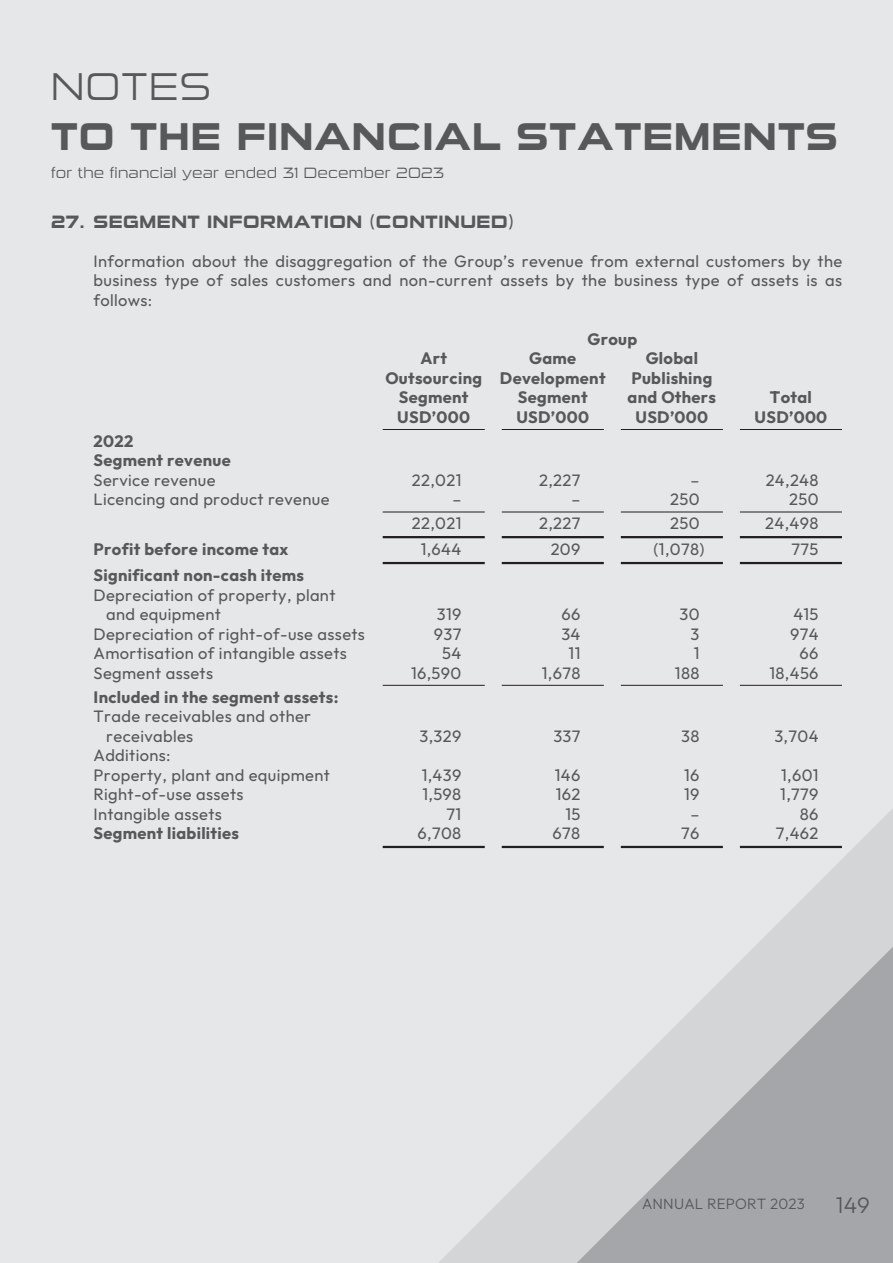
<style>
.page{position:relative;width:893px;height:1263px;background:#e6e7e9}
.page>*{position:absolute;margin:0;border:0;box-sizing:border-box;transform-origin:0 0}
.t1{font:700 39px "Sui Generis Rg";letter-spacing:.03em;color:#57585a}
.t2{font:39px "Sui Generis Lt";letter-spacing:.03em;color:#57585a}
.t3{font:300 22.5px "Outfit";color:#57585a}
.t4{font:700 18px "Sui Generis Rg";letter-spacing:.03em;color:#57585a}
.t5{font:16.5px/19.5px "Outfit";letter-spacing:.02em;color:#57585a}
.t6{font:700 16.5px/19.5px "Outfit";letter-spacing:.02em;color:#57585a;text-align:center}
.t7{font:15px "Sui Generis Lt";letter-spacing:.01em;color:#57585a}
.t8{font:300 15px "Outfit";letter-spacing:.01em;color:#57585a}
</style>
<div class="page">
<svg style="left:425px;top:809px;width:468px;height:454px"></svg>
<svg style="left:564px;top:932px;width:329px;height:331px"></svg>
<hr style="left:383px;top:429px;width:102px;height:1px;background:#231f20">
<hr style="left:502px;top:429px;width:102px;height:1px;background:#231f20">
<hr style="left:621px;top:429px;width:102px;height:1px;background:#231f20">
<hr style="left:740px;top:429px;width:102px;height:1px;background:#231f20">
<hr style="left:383px;top:512px;width:102px;height:1px;background:#231f20">
<hr style="left:502px;top:512px;width:102px;height:1px;background:#231f20">
<hr style="left:621px;top:512px;width:102px;height:1px;background:#231f20">
<hr style="left:740px;top:512px;width:102px;height:1px;background:#231f20">
<hr style="left:383px;top:536px;width:102px;height:2px;background:#231f20">
<hr style="left:502px;top:536px;width:102px;height:2px;background:#231f20">
<hr style="left:621px;top:536px;width:102px;height:2px;background:#231f20">
<hr style="left:740px;top:536px;width:102px;height:2px;background:#231f20">
<hr style="left:383px;top:562px;width:102px;height:2px;background:#231f20">
<hr style="left:502px;top:562px;width:102px;height:2px;background:#231f20">
<hr style="left:621px;top:562px;width:102px;height:2px;background:#231f20">
<hr style="left:740px;top:562px;width:102px;height:2px;background:#231f20">
<hr style="left:383px;top:685px;width:102px;height:1px;background:#231f20">
<hr style="left:502px;top:685px;width:102px;height:1px;background:#231f20">
<hr style="left:621px;top:685px;width:102px;height:1px;background:#231f20">
<hr style="left:740px;top:685px;width:102px;height:1px;background:#231f20">
<hr style="left:383px;top:846px;width:102px;height:2px;background:#231f20">
<hr style="left:502px;top:846px;width:102px;height:2px;background:#231f20">
<hr style="left:621px;top:846px;width:102px;height:2px;background:#231f20">
<hr style="left:740px;top:846px;width:102px;height:2px;background:#231f20">
<h1 class="t2" style="left:51px;top:63px;width:161px">NOTES</h1>
<h1 class="t1" style="left:51px;top:113px;width:788px">TO THE FINANCIAL STATEMENTS</h1>
<p class="t7" style="left:51px;top:164px;width:395px">for the financial year ended 31 December 2023</p>
<p class="t4" style="left:51px;top:211px;width:464px">27. SEGMENT INFORMATION (CONTINUED)</p>
<p class="t5" style="left:94px;top:252px;width:750px;text-align:justify">Information about the disaggregation of the Group’s revenue from external customers by the business type of sales customers and non-current assets by the business type of assets is as follows:</p>
<p class="t6" style="left:587px;top:330px;width:51px">Group</p>
<p class="t6" style="left:385px;top:350px;width:98px">Art<br>Outsourcing<br>Segment</p>
<p class="t6" style="left:500px;top:350px;width:107px">Game<br>Development<br>Segment</p>
<p class="t6" style="left:627px;top:350px;width:90px">Global<br>Publishing and Others</p>
<p class="t6" style="left:770px;top:389px;width:44px">Total</p>
<p class="t6" style="left:397px;top:408px;width:74px">USD’000</p>
<p class="t6" style="left:516px;top:408px;width:74px">USD’000</p>
<p class="t6" style="left:635px;top:408px;width:74px">USD’000</p>
<p class="t6" style="left:754px;top:408px;width:74px">USD’000</p>
<p class="t6" style="left:94px;top:432px;width:139px;text-align:left">2022<br>Segment revenue</p>
<p class="t5" style="left:94px;top:471px;width:124px">Service revenue</p>
<p class="t5" style="left:412px;top:471px;width:51px">22,021</p>
<p class="t5" style="left:539px;top:471px;width:43px">2,227</p>
<p class="t5" style="left:690px;top:471px;width:11px">–</p>
<p class="t5" style="left:766px;top:471px;width:54px">24,248</p>
<p class="t5" style="left:94px;top:490px;width:237px">Licencing and product revenue</p>
<p class="t5" style="left:452px;top:490px;width:11px">–</p>
<p class="t5" style="left:571px;top:490px;width:11px">–</p>
<p class="t5" style="left:670px;top:490px;width:31px">250</p>
<p class="t5" style="left:789px;top:490px;width:31px">250</p>
<p class="t5" style="left:412px;top:514px;width:51px">22,021</p>
<p class="t5" style="left:539px;top:514px;width:43px">2,227</p>
<p class="t5" style="left:670px;top:514px;width:31px">250</p>
<p class="t5" style="left:765px;top:514px;width:55px">24,498</p>
<p class="t6" style="left:94px;top:540px;width:196px">Profit before income tax</p>
<p class="t5" style="left:421px;top:540px;width:42px">1,644</p>
<p class="t5" style="left:551px;top:540px;width:31px">209</p>
<p class="t5" style="left:654px;top:540px;width:52px">(1,078)</p>
<p class="t5" style="left:792px;top:540px;width:28px">775</p>
<p class="t6" style="left:94px;top:566px;width:212px">Significant non-cash items</p>
<p class="t5" style="left:106px;top:585px;width:231px;text-indent:-13px">Depreciation of property, plant and equipment</p>
<p class="t5" style="left:437px;top:605px;width:26px">319</p>
<p class="t5" style="left:561px;top:605px;width:20px">66</p>
<p class="t5" style="left:679px;top:605px;width:22px">30</p>
<p class="t5" style="left:793px;top:605px;width:27px">415</p>
<p class="t5" style="left:94px;top:624px;width:273px">Depreciation of right-of-use assets</p>
<p class="t5" style="left:434px;top:624px;width:29px">937</p>
<p class="t5" style="left:561px;top:624px;width:21px">34</p>
<p class="t5" style="left:691px;top:624px;width:10px">3</p>
<p class="t5" style="left:790px;top:624px;width:30px">974</p>
<p class="t5" style="left:94px;top:644px;width:255px">Amortisation of intangible assets</p>
<p class="t5" style="left:442px;top:644px;width:21px">54</p>
<p class="t5" style="left:569px;top:644px;width:13px">11</p>
<p class="t5" style="left:694px;top:644px;width:7px">1</p>
<p class="t5" style="left:800px;top:644px;width:20px">66</p>
<p class="t5" style="left:94px;top:663px;width:121px">Segment assets</p>
<p class="t5" style="left:411px;top:663px;width:52px">16,590</p>
<p class="t5" style="left:542px;top:663px;width:40px">1,678</p>
<p class="t5" style="left:675px;top:663px;width:26px">188</p>
<p class="t5" style="left:769px;top:663px;width:51px">18,456</p>
<p class="t6" style="left:94px;top:688px;width:246px">Included in the segment assets:</p>
<p class="t5" style="left:106px;top:707px;width:206px;text-indent:-13px">Trade receivables and other receivables</p>
<p class="t5" style="left:419px;top:726px;width:43px">3,329</p>
<p class="t5" style="left:553px;top:726px;width:29px">337</p>
<p class="t5" style="left:681px;top:726px;width:20px">38</p>
<p class="t5" style="left:774px;top:726px;width:46px">3,704</p>
<p class="t5" style="left:94px;top:746px;width:238px">Additions:<br>Property, plant and equipment</p>
<p class="t5" style="left:422px;top:765px;width:41px">1,439</p>
<p class="t5" style="left:555px;top:765px;width:27px">146</p>
<p class="t5" style="left:684px;top:765px;width:17px">16</p>
<p class="t5" style="left:781px;top:765px;width:39px">1,601</p>
<p class="t5" style="left:94px;top:785px;width:151px">Right-of-use assets</p>
<p class="t5" style="left:422px;top:785px;width:40px">1,598</p>
<p class="t5" style="left:556px;top:785px;width:26px">162</p>
<p class="t5" style="left:684px;top:785px;width:17px">19</p>
<p class="t5" style="left:780px;top:785px;width:40px">1,779</p>
<p class="t5" style="left:93px;top:804px;width:130px">Intangible assets</p>
<p class="t5" style="left:447px;top:804px;width:16px">71</p>
<p class="t5" style="left:565px;top:804px;width:16px">15</p>
<p class="t5" style="left:690px;top:804px;width:11px">–</p>
<p class="t5" style="left:800px;top:804px;width:20px">86</p>
<p class="t6" style="left:93px;top:824px;width:147px">Segment liabilities</p>
<p class="t5" style="left:418px;top:824px;width:45px">6,708</p>
<p class="t5" style="left:553px;top:824px;width:29px">678</p>
<p class="t5" style="left:681px;top:824px;width:20px">76</p>
<p class="t5" style="left:776px;top:824px;width:44px">7,462</p>
<p class="t8" style="left:642px;top:1195px;width:164px">ANNUAL REPORT 2023</p>
<h2 class="t3" style="left:836px;top:1191px;width:36px">149</h2>
</div>
